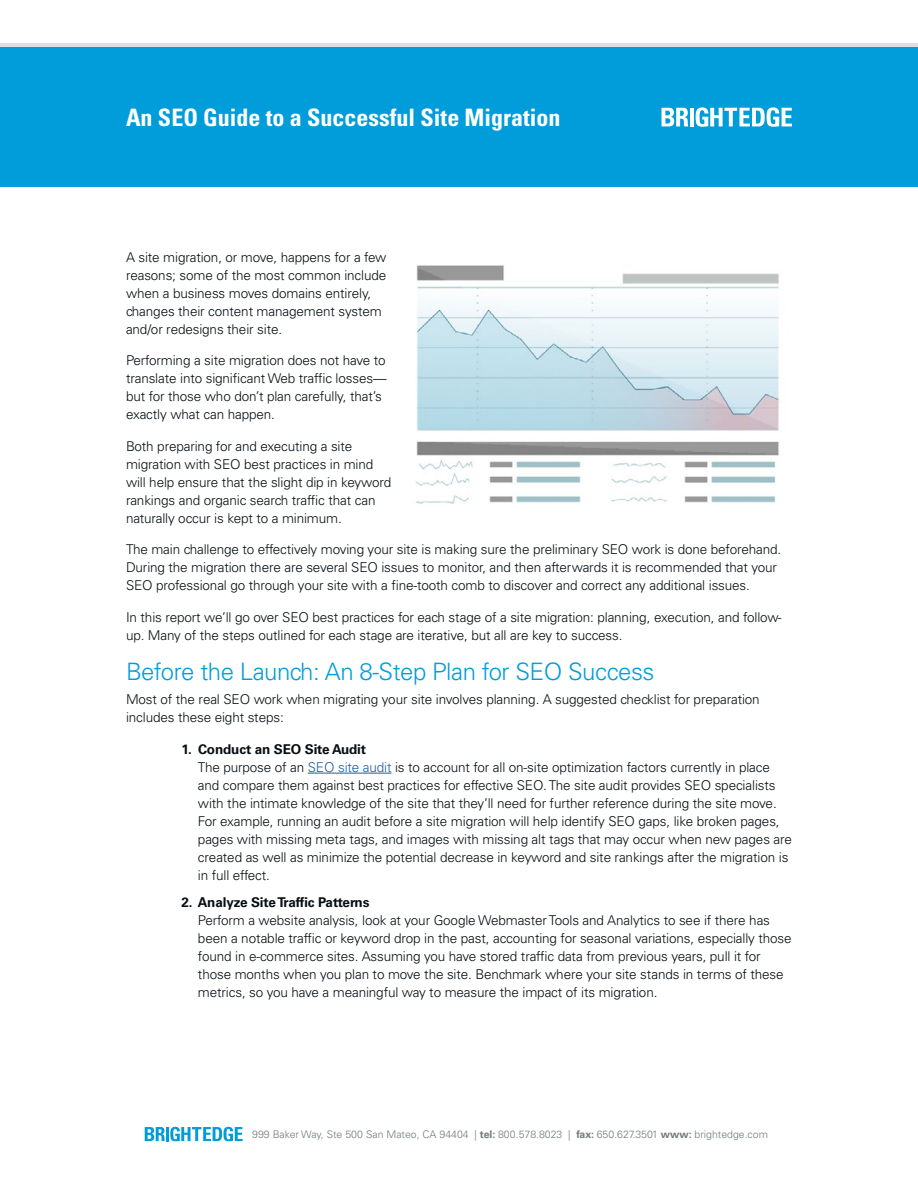
<style>
.page{position:relative;width:918px;height:1188px;background:#fff}
.page>*{position:absolute;margin:0;border:0;box-sizing:border-box;transform-origin:0 0}
.t1{font:300 24px "Univers LT Std";letter-spacing:-.02em;color:#009dda}
.t2{font:700 condensed 24px "Univers LT Std";color:#fff}
.t3{font:300 13.5px/18px "Univers LT Std";letter-spacing:-.01em;color:#080e13}
.t4{font:700 13.5px "Univers LT Std";letter-spacing:-.01em;color:#080e13}
.t5{font:300 10.5px "Univers LT Std";color:#727a7c}
.s1{font-weight:700}
.s2{color:#215e9e}
</style>
<div class="page">
<div style="left:0;top:43px;width:918px;height:6px;background:#dde0e2"></div>
<div style="left:0;top:47px;width:918px;height:140px;background:#009dda"></div>
<svg style="left:145px;top:1127px;width:98px;height:14px"></svg>
<svg style="left:662px;top:108px;width:26px;height:18px"></svg>
<hr style="left:690px;top:108px;width:4px;height:18px;background:#fff">
<svg style="left:696px;top:107px;width:96px;height:20px"></svg>
<hr style="left:308px;top:773px;width:83px;height:1px;background:#215e9e">
<img style="left:415px;top:265px;width:364px;height:239px">
<h1 class="t2" style="left:126px;top:103px;width:436px">An SEO Guide to a Successful Site Migration</h1>
<p class="t3" style="left:126px;top:248px;width:262px">A site migration, or move, happens for a few reasons; some of the most common include when a business moves domains entirely, changes their content management system and/or redesigns their site.</p>
<p class="t3" style="left:126px;top:351px;width:262px">Performing a site migration does not have to translate into significant Web traffic losses— but for those who don’t plan carefully, that’s exactly what can happen.</p>
<p class="t3" style="left:126px;top:437px;width:267px">Both preparing for and executing a site migration with SEO best practices in mind will help ensure that the slight dip in keyword rankings and organic search traffic that can naturally occur is kept to a minimum.</p>
<p class="t3" style="left:126px;top:540px;width:657px">The main challenge to effectively moving your site is making sure the preliminary SEO work is done beforehand.<br>During the migration there are several SEO issues to monitor, and then afterwards it is recommended that your<br>SEO professional go through your site with a fine-tooth comb to discover and correct any additional issues.</p>
<p class="t3" style="left:126px;top:608px;width:657px">In this report we’ll go over SEO best practices for each stage of a site migration: planning, execution, and follow&shy;up. Many of the steps outlined for each stage are iterative, but all are key to success.</p>
<h1 class="t1" style="left:126px;top:657px;width:530px">Before the Launch: An 8-Step Plan for SEO Success</h1>
<p class="t3" style="left:126px;top:691px;width:635px">Most of the real SEO work when migrating your site involves planning. A suggested checklist for preparation includes these eight steps:</p>
<p class="t3" style="left:198px;top:740px;width:596px;text-indent:-16px"><span class="s1">1. Conduct an SEO Site Audit<br></span>The purpose of an <span class="s2">SEO site audit</span> is to account for all on-site optimization factors currently in place and compare them against best practices for effective SEO. The site audit provides SEO specialists with the intimate knowledge of the site that they’ll need for further reference during the site move.<br>For example, running an audit before a site migration will help identify SEO gaps, like broken pages, pages with missing meta tags, and images with missing alt tags that may occur when new pages are created as well as minimize the potential decrease in keyword and site rankings after the migration is in full effect.</p>
<p class="t4" style="left:181px;top:894px;width:189px">2. Analyze Site Traffic Patterns</p>
<p class="t3" style="left:198px;top:911px;width:595px">Perform a website analysis, look at your Google Webmaster Tools and Analytics to see if there has been a notable traffic or keyword drop in the past, accounting for seasonal variations, especially those found in e-commerce sites. Assuming you have stored traffic data from previous years, pull it for those months when you plan to move the site. Benchmark where your site stands in terms of these metrics, so you have a meaningful way to measure the impact of its migration.</p>
<p class="t5" style="left:252px;top:1128px;width:517px">999 Baker Way, Ste 500 San Mateo, CA 94404 | <span class="s1">tel:</span> 800.578.8023 | <span class="s1">fax:</span> 650.627.3501 <span class="s1">www:</span> brightedge.com</p>
</div>
